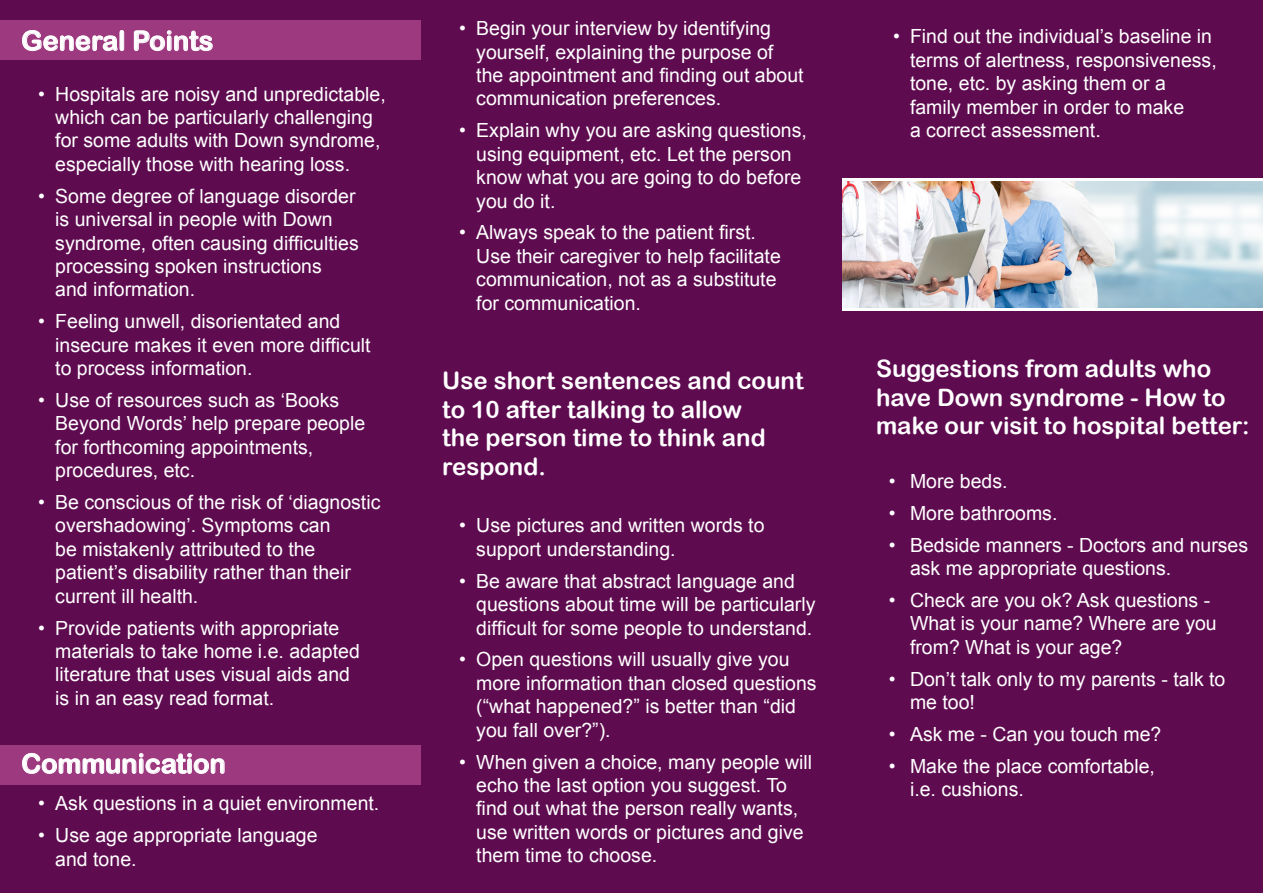
<style>
.page{position:relative;width:1263px;height:893px;background:#5f0b50}
.page>*{position:absolute;margin:0;border:0;box-sizing:border-box;transform-origin:0 0}
.t1{font:27px "Arial Rounded MT Bold";color:#fff}
.t2{font:24px/28.8px "Arial Rounded MT Bold";color:#fff}
.t3{font:19.5px/23.4px "Arial";color:#fff}
</style>
<div class="page">
<div style="left:843px;top:178px;width:420px;height:132px;background:linear-gradient(to right,#fff,#fff)"></div>
<img style="left:842px;top:181px;width:421px;height:126px">
<div style="left:0;top:745px;width:420px;height:40px;background:#9d397e"></div>
<div style="left:0;top:20px;width:420px;height:40px;background:#9d397e"></div>
<svg style="left:22px;top:30px;width:103px;height:21px"></svg>
<svg style="left:134px;top:30px;width:79px;height:21px"></svg>
<svg style="left:22px;top:753px;width:203px;height:21px"></svg>
<p class="t1" style="left:21px;top:25px;width:194px">General Points</p>
<p class="t3" style="left:55px;top:82px;width:332px;text-indent:-17px">• Hospitals are noisy and unpredictable, which can be particularly challenging for some adults with Down syndrome, especially those with hearing loss.</p>
<p class="t3" style="left:55px;top:184px;width:305px;text-indent:-17px">• Some degree of language disorder is universal in people with Down syndrome, often causing difficulties processing spoken instructions and information.</p>
<p class="t3" style="left:55px;top:310px;width:317px;text-indent:-17px">• Feeling unwell, disorientated and insecure makes it even more difficult to process information.</p>
<p class="t3" style="left:55px;top:388px;width:312px;text-indent:-17px">• Use of resources such as ‘Books<br>Beyond Words’ help prepare people for forthcoming appointments, procedures, etc.</p>
<p class="t3" style="left:55px;top:490px;width:327px;text-indent:-17px">• Be conscious of the risk of ‘diagnostic overshadowing’. Symptoms can<br>be mistakenly attributed to the patient’s disability rather than their current ill health.</p>
<p class="t3" style="left:55px;top:616px;width:306px;text-indent:-17px">• Provide patients with appropriate materials to take home i.e. adapted literature that uses visual aids and is in an easy read format.</p>
<p class="t1" style="left:21px;top:747px;width:206px">Communication</p>
<p class="t3" style="left:38px;top:791px;width:343px">• Ask questions in a quiet environment.</p>
<p class="t3" style="left:55px;top:823px;width:264px;text-indent:-17px">• Use age appropriate language and tone.</p>
<p class="t3" style="left:476px;top:17px;width:329px;text-indent:-17px">• Begin your interview by identifying yourself, explaining the purpose of the appointment and finding out about communication preferences.</p>
<p class="t3" style="left:476px;top:119px;width:332px;text-indent:-17px">• Explain why you are asking questions, using equipment, etc. Let the person know what you are going to do before you do it.</p>
<p class="t3" style="left:476px;top:221px;width:306px;text-indent:-17px">• Always speak to the patient first.<br>Use their caregiver to help facilitate communication, not as a substitute for communication.</p>
<p class="t2" style="left:442px;top:366px;width:363px">Use short sentences and count to 10 after talking to allow<br>the person time to think and respond.</p>
<p class="t3" style="left:476px;top:514px;width:290px;text-indent:-17px">• Use pictures and written words to support understanding.</p>
<p class="t3" style="left:476px;top:569px;width:341px;text-indent:-17px">• Be aware that abstract language and questions about time will be particularly difficult for some people to understand.</p>
<p class="t3" style="left:476px;top:648px;width:342px;text-indent:-17px">• Open questions will usually give you more information than closed questions (“what happened?” is better than “did you fall over?”).</p>
<p class="t3" style="left:476px;top:750px;width:337px;text-indent:-17px">• When given a choice, many people will echo the last option you suggest. To find out what the person really wants, use written words or pictures and give them time to choose.</p>
<p class="t3" style="left:910px;top:25px;width:308px;text-indent:-17px">• Find out the individual’s baseline in terms of alertness, responsiveness, tone, etc. by asking them or a family member in order to make<br>a correct assessment.</p>
<p class="t2" style="left:876px;top:354px;width:375px">Suggestions from adults who have Down syndrome - How to make our visit to hospital better:</p>
<p class="t3" style="left:889px;top:469px;width:120px">• More beds.</p>
<p class="t3" style="left:889px;top:501px;width:170px">• More bathrooms.</p>
<p class="t3" style="left:910px;top:533px;width:340px;text-indent:-21px">• Bedside manners - Doctors and nurses ask me appropriate questions.</p>
<p class="t3" style="left:910px;top:588px;width:308px;text-indent:-21px">• Check are you ok? Ask questions -<br>What is your name? Where are you from? What is your age?</p>
<p class="t3" style="left:910px;top:667px;width:317px;text-indent:-21px">• Don’t talk only to my parents - talk to me too!</p>
<p class="t3" style="left:889px;top:722px;width:274px">• Ask me - Can you touch me?</p>
<p class="t3" style="left:910px;top:754px;width:246px;text-indent:-21px">• Make the place comfortable, i.e. cushions.</p>
</div>
